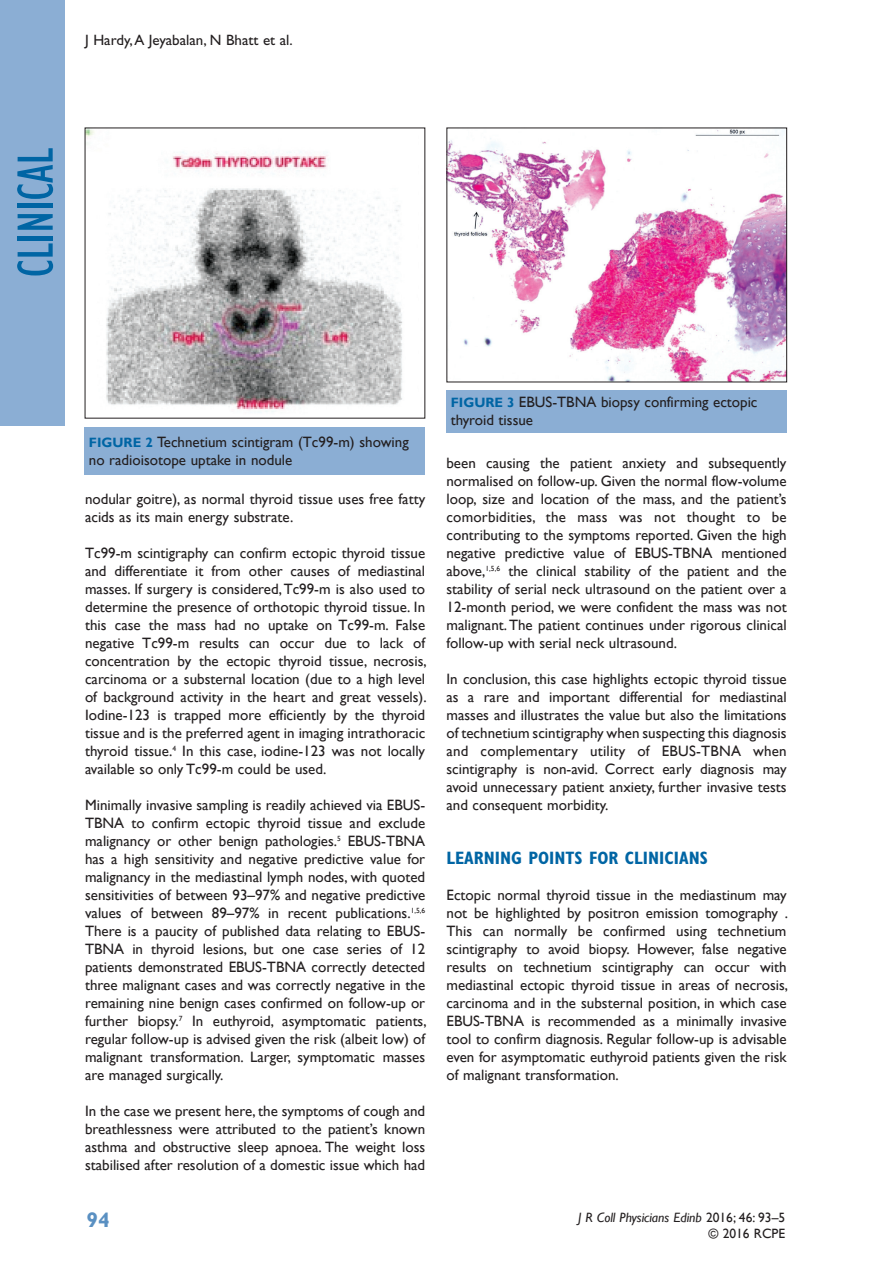
<style>
.page{position:relative;width:893px;height:1263px;background:#fff}
.page>*{position:absolute;margin:0;border:0;box-sizing:border-box;transform-origin:0 0}
.t1{font:condensed 52.5px "Gill Sans";color:#0065a4}
.t2{font:700 21px "Gill Sans";color:#5a90c2}
.t3{font:700 condensed 18px "Gill Sans";color:#0065a4}
.t4{font:15px/18px "Gill Sans";color:#231f20;text-align:justify}
.t5{font:15px "Gill Sans";color:#231f20}
.t6{font:italic 13.5px/15.9px "Gill Sans";color:#231f20;text-align:right}
.s1{font-weight:700;font-size:13.5px;color:#0065a4}
.s2{font-style:normal}
</style>
<div class="page">
<div style="left:0;top:0;width:64px;height:425px;background:#8baed4"></div>
<img style="left:87px;top:130px;width:315px;height:283px">
<div style="left:85px;top:427px;width:340px;height:47px;background:#8baed4"></div>
<img style="left:448px;top:130px;width:337px;height:250px">
<div style="left:446px;top:390px;width:341px;height:43px;background:#8baed4"></div>
<p class="t5" style="left:85px;top:32px;width:209px">J Hardy, A Jeyabalan, N Bhatt et al.</p>
<h1 class="t1" style="left:5px;top:277px;width:131px;rotate:-90deg">clinical</h1>
<p class="t4" style="left:89px;top:433px;width:321px"><span class="s1">FIGURE 2</span> Technetium scintigram (Tc99-m) showing no radioisotope uptake in nodule</p>
<p class="t4" style="left:85px;top:490px;width:342px">nodular goitre), as normal thyroid tissue uses free fatty acids as its main energy substrate.</p>
<p class="t4" style="left:85px;top:544px;width:343px">Tc99-m scintigraphy can confirm ectopic thyroid tissue and differentiate it from other causes of mediastinal masses. If surgery is considered, Tc99-m is also used to determine the presence of orthotopic thyroid tissue. In this case the mass had no uptake on Tc99-m. False negative Tc99-m results can occur due to lack of concentration by the ectopic thyroid tissue, necrosis, carcinoma or a substernal location (due to a high level of background activity in the heart and great vessels).<br>Iodine-123 is trapped more efficiently by the thyroid tissue and is the preferred agent in imaging intrathoracic thyroid tissue.<sup>4</sup> In this case, iodine-123 was not locally available so only Tc99-m could be used.</p>
<p class="t4" style="left:85px;top:796px;width:343px">Minimally invasive sampling is readily achieved via EBUS-TBNA to confirm ectopic thyroid tissue and exclude malignancy or other benign pathologies.<sup>5</sup> EBUS-TBNA has a high sensitivity and negative predictive value for malignancy in the mediastinal lymph nodes, with quoted sensitivities of between 93–97% and negative predictive values of between 89–97% in recent publications.<sup>1,5,6<br></sup>There is a paucity of published data relating to EBUS-TBNA in thyroid lesions, but one case series of 12 patients demonstrated EBUS-TBNA correctly detected three malignant cases and was correctly negative in the remaining nine benign cases confirmed on follow-up or further biopsy.<sup>7</sup> In euthyroid, asymptomatic patients, regular follow-up is advised given the risk (albeit low) of malignant transformation. Larger, symptomatic masses are managed surgically.</p>
<p class="t4" style="left:85px;top:1102px;width:342px">In the case we present here, the symptoms of cough and breathlessness were attributed to the patient’s known asthma and obstructive sleep apnoea. The weight loss stabilised after resolution of a domestic issue which had</p>
<h2 class="t2" style="left:87px;top:1207px;width:25px">94</h2>
<p class="t4" style="left:451px;top:394px;width:308px"><span class="s1">FIGURE 3</span> EBUS-TBNA biopsy confirming ectopic thyroid tissue</p>
<p class="t4" style="left:446px;top:454px;width:342px">been causing the patient anxiety and subsequently normalised on follow-up. Given the normal flow-volume loop, size and location of the mass, and the patient’s comorbidities, the mass was not thought to be contributing to the symptoms reported. Given the high negative predictive value of EBUS-TBNA mentioned above,<sup>1,5,6</sup> the clinical stability of the patient and the stability of serial neck ultrasound on the patient over a 12-month period, we were confident the mass was not malignant. The patient continues under rigorous clinical follow-up with serial neck ultrasound.</p>
<p class="t4" style="left:446px;top:670px;width:342px">In conclusion, this case highlights ectopic thyroid tissue as a rare and important differential for mediastinal masses and illustrates the value but also the limitations of technetium scintigraphy when suspecting this diagnosis and complementary utility of EBUS-TBNA when scintigraphy is non-avid. Correct early diagnosis may avoid unnecessary patient anxiety, further invasive tests and consequent morbidity.</p>
<p class="t3" style="left:446px;top:847px;width:263px">LEARNING POINTS FOR CLINICIANS</p>
<p class="t4" style="left:446px;top:886px;width:343px">Ectopic normal thyroid tissue in the mediastinum may not be highlighted by positron emission tomography .<br>This can normally be confirmed using technetium scintigraphy to avoid biopsy. However, false negative results on technetium scintigraphy can occur with mediastinal ectopic thyroid tissue in areas of necrosis, carcinoma and in the substernal position, in which case EBUS-TBNA is recommended as a minimally invasive tool to confirm diagnosis. Regular follow-up is advisable even for asymptomatic euthyroid patients given the risk of malignant transformation.</p>
<p class="t6" style="left:578px;top:1210px;width:208px">J R Coll Physicians Edinb <span class="s2">2016; 46: 93–5 © 2016 RCPE</span></p>
</div>
